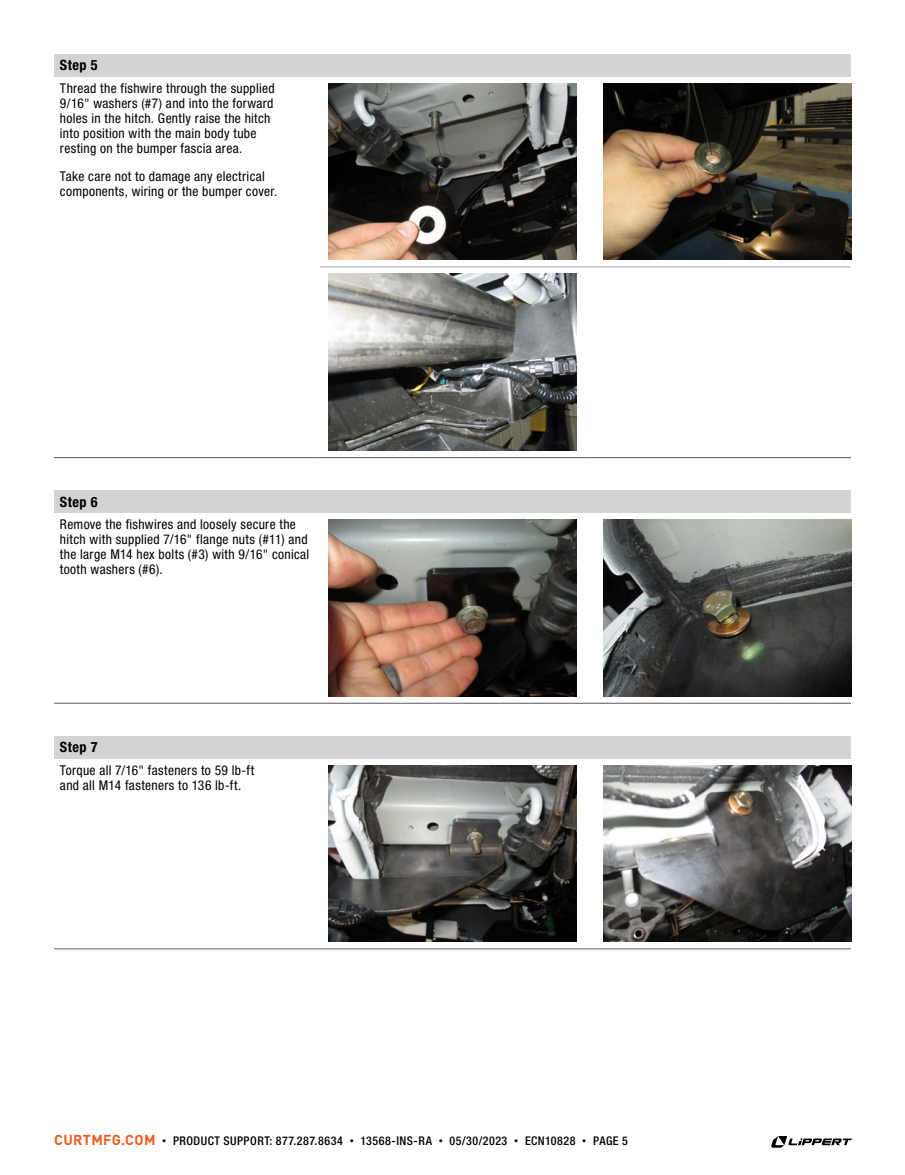
<style>
.page{position:relative;width:905px;height:1175px;background:#fff}
.page>*{position:absolute;margin:0;border:0;box-sizing:border-box;transform-origin:0 0}
.t1{font:700 condensed 14.25px "Helvetica Neue LT Std";letter-spacing:.035em;color:#000}
.t2{font:condensed 13.5px/15px "Helvetica Neue LT Std";letter-spacing:.025em;color:#000}
.t3{font:500 condensed 12px "Helvetica Neue LT Std";letter-spacing:.04em;color:#000}
.s1{font-family:"DINOT";font-weight:700;font-stretch:normal;font-size:14.25px;color:#f15a22}
.s2{font-family:"DINOT";font-weight:400;font-stretch:normal;font-size:9px}
</style>
<div class="page">
<svg style="left:771px;top:1136px;width:82px;height:11px"></svg>
<div style="left:54px;top:54px;width:796px;height:22px;background:#d1d3d4"></div>
<hr style="left:320px;top:457px;width:265px;height:1px;background:#58595b">
<hr style="left:585px;top:457px;width:265px;height:1px;background:#58595b">
<hr style="left:54px;top:457px;width:266px;height:1px;background:#58595b">
<hr style="left:320px;top:266px;width:265px;height:1px;background:#a7a9ac">
<hr style="left:585px;top:266px;width:265px;height:1px;background:#a7a9ac">
<img style="left:329px;top:83px;width:247px;height:177px">
<img style="left:603px;top:83px;width:248px;height:177px">
<img style="left:329px;top:274px;width:247px;height:176px">
<div style="left:54px;top:490px;width:796px;height:22px;background:#d1d3d4"></div>
<hr style="left:54px;top:703px;width:266px;height:1px;background:#58595b">
<hr style="left:320px;top:703px;width:265px;height:1px;background:#58595b">
<hr style="left:585px;top:703px;width:265px;height:1px;background:#58595b">
<img style="left:329px;top:519px;width:247px;height:177px">
<img style="left:603px;top:519px;width:248px;height:177px">
<div style="left:54px;top:736px;width:796px;height:22px;background:#d1d3d4"></div>
<hr style="left:54px;top:948px;width:266px;height:1px;background:#58595b">
<hr style="left:320px;top:948px;width:265px;height:1px;background:#58595b">
<hr style="left:585px;top:948px;width:265px;height:1px;background:#58595b">
<img style="left:329px;top:765px;width:247px;height:176px">
<img style="left:603px;top:765px;width:248px;height:176px">
<p class="t1" style="left:60px;top:56px;width:39px">Step 5</p>
<p class="t2" style="left:60px;top:80px;width:216px">Thread the fishwire through the supplied 9/16" washers (#7) and into the forward holes in the hitch. Gently raise the hitch into position with the main body tube resting on the bumper fascia area.</p>
<p class="t2" style="left:60px;top:169px;width:219px">Take care not to damage any electrical components, wiring or the bumper cover.</p>
<p class="t1" style="left:60px;top:493px;width:39px">Step 6</p>
<p class="t2" style="left:60px;top:517px;width:251px">Remove the fishwires and loosely secure the hitch with supplied 7/16" flange nuts (#11) and the large M14 hex bolts (#3) with 9/16" conical tooth washers (#6).</p>
<p class="t1" style="left:60px;top:738px;width:39px">Step 7</p>
<p class="t2" style="left:60px;top:762px;width:196px">Torque all 7/16" fasteners to 59 lb-ft and all M14 fasteners to 136 lb-ft.</p>
<p class="t3" style="left:54px;top:1133px;width:575px"><span class="s1">CURTMFG.COM</span> <span class="s2">•</span> PRODUCT SUPPORT: 877.287.8634 <span class="s2">•</span> 13568-INS-RA <span class="s2">•</span> 05/30/2023 <span class="s2">•</span> ECN10828 <span class="s2">•</span> PAGE 5</p>
</div>
